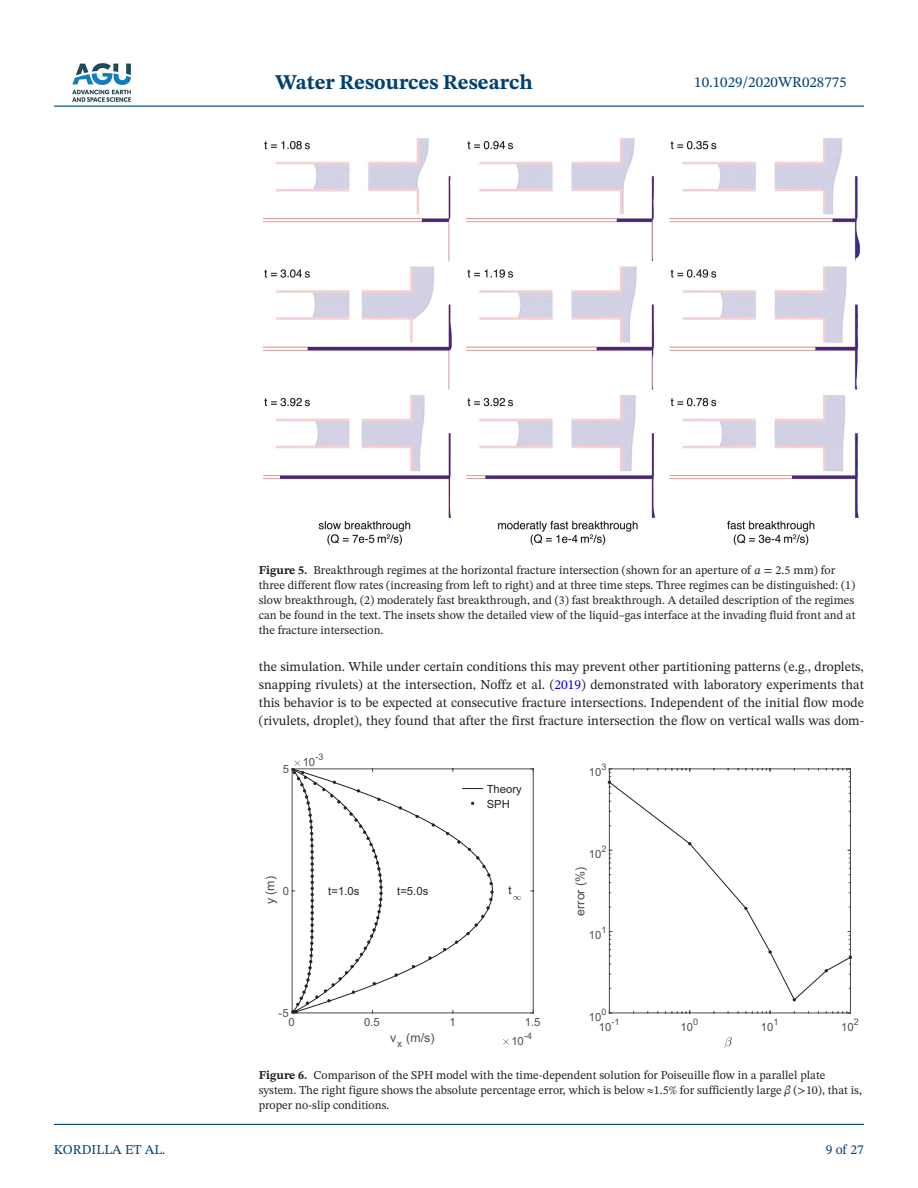
<style>
.page{position:relative;width:918px;height:1188px;background:#fff}
.page>*{position:absolute;margin:0;border:0;box-sizing:border-box;transform-origin:0 0}
.t1{font:700 21px "STIX Two Text";color:#004073}
.t2{font:15px "STIX Two Text";color:#004073}
.t3{font:13.5px/18px "STIX Two Text";color:#231f20;text-align:justify}
.t4{font:13.5px "STIX Two Text";color:#004073}
.t5{font:12.45px "Arial";color:#4b4c4d}
.t6{font:12px/15px "STIX Two Text";color:#231f20}
.t7{font:11.25px "Arial";color:#4b4c4d}
.t8{font:11.25px/14.9px "Arial";color:#231f20}
.t9{font:9.9px "Arial";color:#4b4c4d}
.t10{font:9px "Arial";color:#4b4c4d}
.s1{font-weight:700}
.s2{font-style:italic}
.s3{color:#00f}
</style>
<div class="page">
<hr style="left:54px;top:106px;width:810px;height:1px;background:#004073">
<hr style="left:54px;top:1124px;width:810px;height:1px;background:#004073">
<img style="left:72px;top:63px;width:59px;height:39px">
<img style="left:263px;top:138px;width:597px;height:407px">
<hr style="left:292px;top:1013px;width:241px;height:1px;background:#4b4c4d">
<svg style="left:503px;top:1039px;width:6px;height:5px"></svg>
<svg style="left:383px;top:768px;width:151px;height:245px"></svg>
<div style="left:504px;top:878px;width:23px;height:27px;background:#fff"></div>
<svg style="left:513px;top:896px;width:8px;height:4px"></svg>
<svg style="left:395px;top:973px;width:3px;height:4px"></svg>
<svg style="left:428px;top:956px;width:4px;height:4px"></svg>
<svg style="left:466px;top:891px;width:28px;height:44px"></svg>
<svg style="left:468px;top:848px;width:25px;height:37px"></svg>
<svg style="left:457px;top:840px;width:4px;height:4px"></svg>
<svg style="left:432px;top:823px;width:3px;height:4px"></svg>
<svg style="left:399px;top:806px;width:3px;height:4px"></svg>
<svg style="left:292px;top:761px;width:91px;height:253px"></svg>
<svg style="left:462px;top:788px;width:21px;height:1px"></svg>
<hr style="left:609px;top:1013px;width:241px;height:1px;background:#4b4c4d">
<hr style="left:609px;top:769px;width:241px;height:1px;background:#4b4c4d">
<svg style="left:672px;top:1010px;width:18px;height:3px"></svg>
<svg style="left:746px;top:1010px;width:25px;height:3px"></svg>
<svg style="left:672px;top:769px;width:18px;height:2px"></svg>
<svg style="left:746px;top:769px;width:25px;height:2px"></svg>
<svg style="left:725px;top:1037px;width:7px;height:11px"></svg>
<hr style="left:609px;top:769px;width:1px;height:244px;background:#4b4c4d">
<hr style="left:850px;top:769px;width:1px;height:244px;background:#4b4c4d">
<svg style="left:826px;top:1011px;width:25px;height:3px"></svg>
<svg style="left:826px;top:769px;width:24px;height:13px"></svg>
<svg style="left:609px;top:783px;width:242px;height:217px"></svg>
<svg style="left:608px;top:769px;width:4px;height:25px"></svg>
<svg style="left:744px;top:907px;width:4px;height:3px"></svg>
<svg style="left:768px;top:950px;width:4px;height:4px"></svg>
<svg style="left:849px;top:956px;width:3px;height:9px"></svg>
<h1 class="t1" style="left:275px;top:67px;width:259px">Water Resources Research</h1>
<p class="t2" style="left:694px;top:72px;width:154px">10.1029/2020WR028775</p>
<p class="t4" style="left:54px;top:1140px;width:113px">KORDILLA ET AL.</p>
<p class="t6" style="left:259px;top:562px;width:598px"><span class="s1">Figure 5.</span> Breakthrough regimes at the horizontal fracture intersection (shown for an aperture of <span class="s2">a</span> = 2.5 mm) for three different flow rates (increasing from left to right) and at three time steps. Three regimes can be distinguished: (1) slow breakthrough, (2) moderately fast breakthrough, and (3) fast breakthrough. A detailed description of the regimes can be found in the text. The insets show the detailed view of the liquid–gas interface at the invading fluid front and at the fracture intersection.</p>
<p class="t3" style="left:259px;top:658px;width:607px">the simulation. While under certain conditions this may prevent other partitioning patterns (e.g., droplets, snapping rivulets) at the intersection, Noffz et al. (<span class="s3">2019</span>) demonstrated with laboratory experiments that this behavior is to be expected at consecutive fracture intersections. Independent of the initial flow mode (rivulets, droplet), they found that after the first fracture intersection the flow on vertical walls was dom-</p>
<p class="t7" style="left:283px;top:761px;width:8px">5</p>
<p class="t10" style="left:315px;top:751px;width:10px">-3</p>
<p class="t7" style="left:303px;top:754px;width:14px">10</p>
<p class="t8" style="left:487px;top:781px;width:37px">Theory<br>SPH</p>
<p class="t5" style="left:261px;top:904px;width:30px;rotate:-90deg">y (m)</p>
<p class="t7" style="left:283px;top:883px;width:8px">0</p>
<p class="t8" style="left:328px;top:884px;width:33px">t=1.0s</p>
<p class="t8" style="left:397px;top:884px;width:33px">t=5.0s</p>
<p class="t8" style="left:509px;top:883px;width:5px">t</p>
<p class="t7" style="left:279px;top:1005px;width:12px">-5</p>
<p class="t7" style="left:289px;top:1015px;width:8px">0</p>
<p class="t7" style="left:364px;top:1015px;width:17px">0.5</p>
<p class="t7" style="left:449px;top:1015px;width:8px">1</p>
<p class="t7" style="left:525px;top:1015px;width:17px">1.5</p>
<p class="t5" style="left:390px;top:1029px;width:8px">v</p>
<p class="t9" style="left:397px;top:1037px;width:6px">x</p>
<p class="t10" style="left:524px;top:1030px;width:10px">-4</p>
<p class="t5" style="left:406px;top:1029px;width:30px">(m/s)</p>
<p class="t7" style="left:511px;top:1033px;width:14px">10</p>
<p class="t10" style="left:602px;top:761px;width:7px">3</p>
<p class="t7" style="left:589px;top:764px;width:14px">10</p>
<p class="t10" style="left:602px;top:843px;width:7px">2</p>
<p class="t7" style="left:589px;top:846px;width:14px">10</p>
<p class="t5" style="left:572px;top:916px;width:50px;rotate:-90deg">error (%)</p>
<p class="t10" style="left:602px;top:924px;width:7px">1</p>
<p class="t7" style="left:589px;top:927px;width:14px">10</p>
<p class="t10" style="left:602px;top:1006px;width:7px">0</p>
<p class="t7" style="left:589px;top:1009px;width:14px">10</p>
<p class="t10" style="left:611px;top:1016px;width:10px">-1</p>
<p class="t7" style="left:599px;top:1019px;width:14px">10</p>
<p class="t10" style="left:693px;top:1016px;width:7px">0</p>
<p class="t7" style="left:681px;top:1019px;width:14px">10</p>
<p class="t10" style="left:774px;top:1016px;width:7px">1</p>
<p class="t7" style="left:761px;top:1019px;width:14px">10</p>
<p class="t10" style="left:854px;top:1016px;width:7px">2</p>
<p class="t7" style="left:841px;top:1019px;width:14px">10</p>
<p class="t6" style="left:259px;top:1068px;width:605px"><span class="s1">Figure 6.</span> Comparison of the SPH model with the time-dependent solution for Poiseuille flow in a parallel plate system. The right figure shows the absolute percentage error, which is below ≈1.5% for sufficiently large <span class="s2">β</span> (&gt;10), that is, proper no-slip conditions.</p>
<p class="t4" style="left:826px;top:1140px;width:40px">9 of 27</p>
</div>
